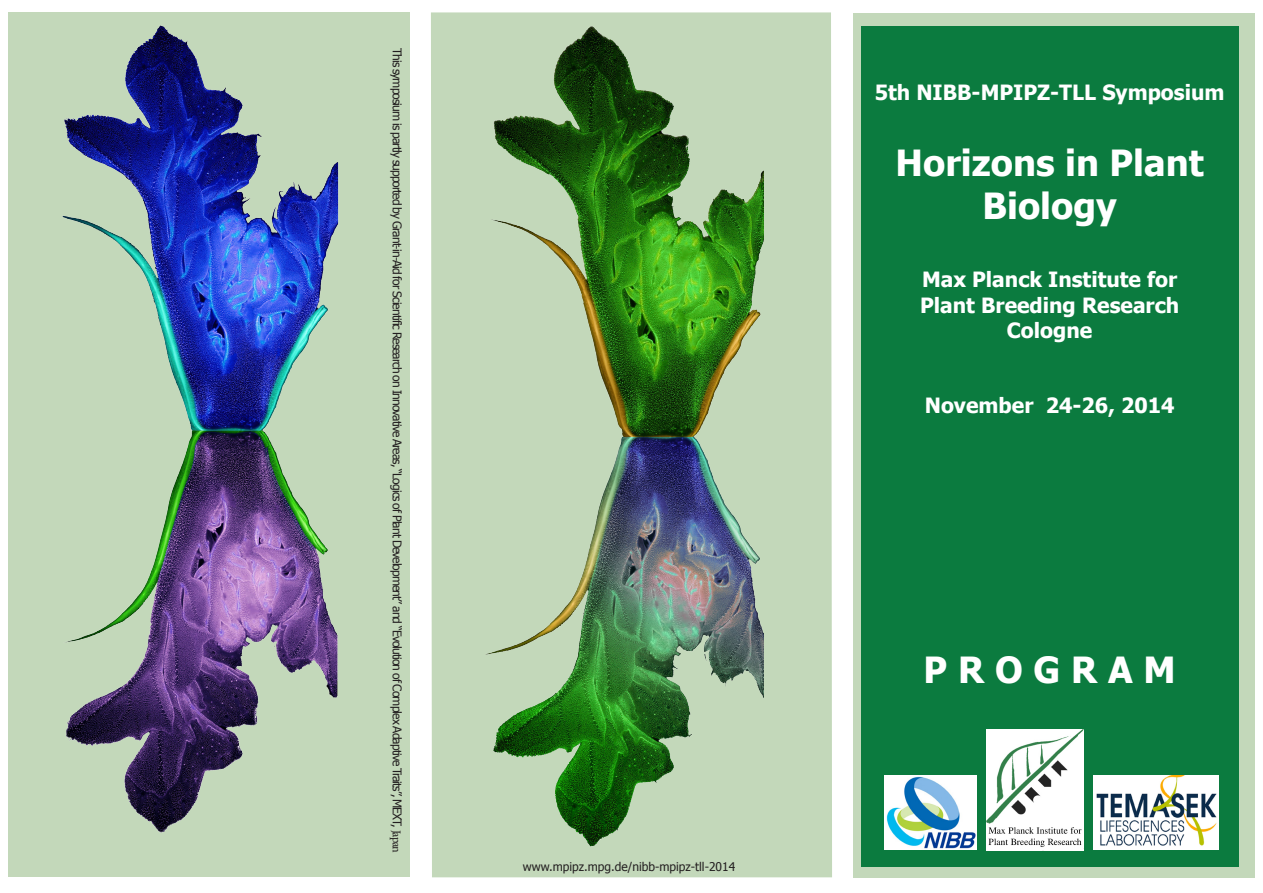
<style>
.page{position:relative;width:1263px;height:893px;background:#fff}
.page>*{position:absolute;margin:0;border:0;box-sizing:border-box;transform-origin:0 0}
.t1{font:700 36px/43.2px "Tahoma";color:#fff;text-align:center}
.t2{font:700 36px "Tahoma";letter-spacing:.3em;color:#fff}
.t3{font:700 21px "Tahoma";color:#fff}
.t4{font:12px "Tahoma";letter-spacing:-.075em;color:#231f20}
.t5{font:12px "Tahoma";color:#231f20}
.s1{font-family:"Minion Pro"}
</style>
<div class="page">
<div style="left:9px;top:12px;width:401px;height:865px;background:#c3d8ba"></div>
<div style="left:853px;top:14px;width:401px;height:864px;background:#c3d8ba"></div>
<div style="left:861px;top:26px;width:377px;height:840px;background:#0b7b3f"></div>
<div style="left:431px;top:12px;width:401px;height:865px;background:#c3d8ba"></div>
<img style="left:62px;top:25px;width:277px;height:808px">
<img style="left:884px;top:775px;width:92px;height:75px">
<img style="left:986px;top:729px;width:97px;height:121px">
<img style="left:1094px;top:775px;width:125px;height:75px">
<img style="left:484px;top:27px;width:279px;height:819px">
<div style="left:437px;top:24px;width:390px;height:828px;border:2px solid #c3d8ba"></div>
<p class="t4" style="left:405px;top:48px;width:807px;rotate:90deg">This symposium is partly supported by Grant-in-Aid for Scientific Research on Innovative Areas, “Logics of Plant Development” and “Evolution of Complex Adaptive Traits”, MEXT, <span class="s1">Japan</span></p>
<p class="t5" style="left:523px;top:859px;width:214px">www.mpipz.mpg.de/nibb-mpipz-tll-2014</p>
<p class="t3" style="left:875px;top:78px;width:351px">5th NIBB-MPIPZ-TLL Symposium</p>
<p class="t1" style="left:896px;top:139px;width:310px">Horizons in Plant<br>Biology</p>
<p class="t3" style="left:922px;top:265px;width:257px">Max Planck Institute for</p>
<p class="t3" style="left:920px;top:290px;width:261px">Plant Breeding Research</p>
<p class="t3" style="left:1007px;top:315px;width:87px">Cologne</p>
<p class="t3" style="left:925px;top:391px;width:251px">November 24-26, 2014</p>
<p class="t2" style="left:923px;top:645px;width:254px">PROGRAM</p>
</div>
